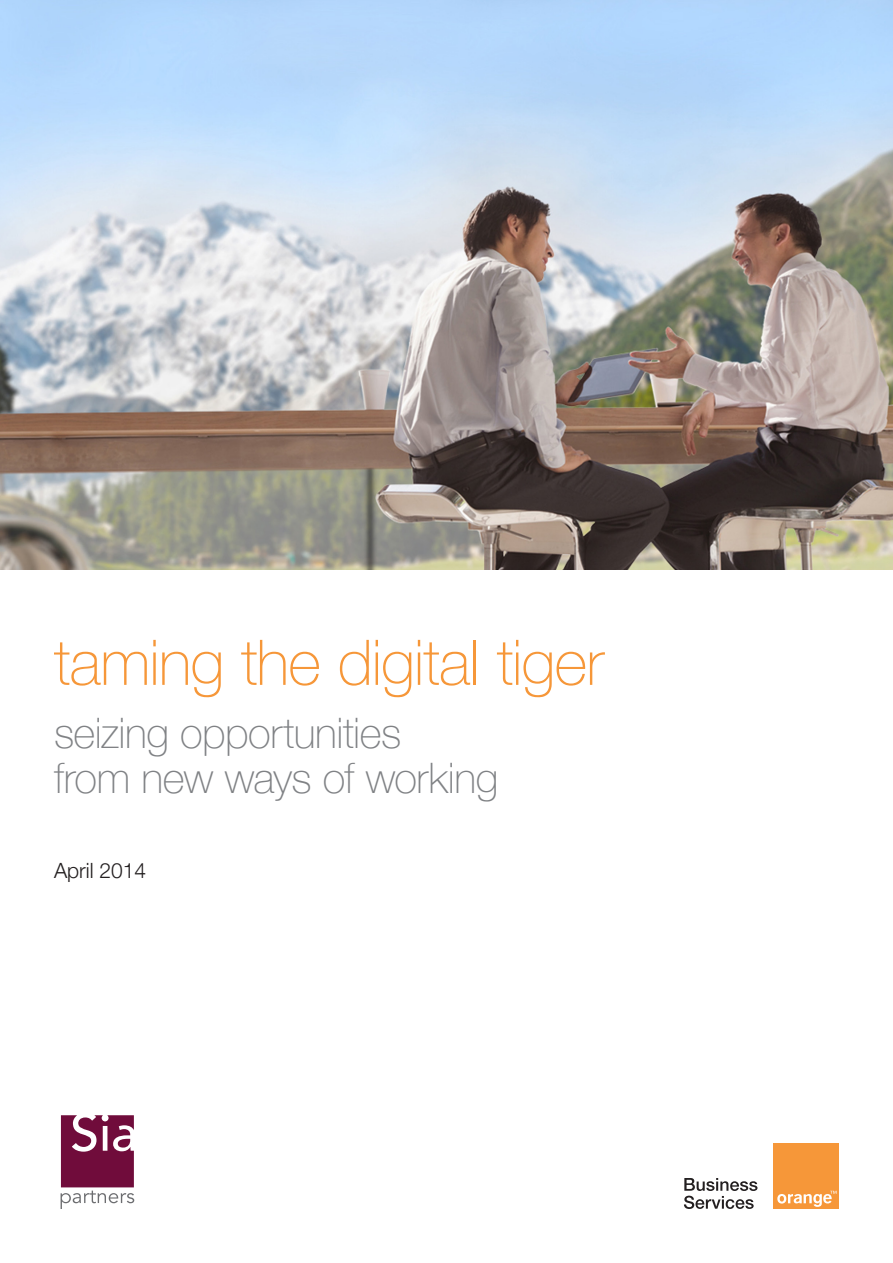
<style>
.page{position:relative;width:893px;height:1263px;background:#fff}
.page>*{position:absolute;margin:0;border:0;box-sizing:border-box;transform-origin:0 0}
.light_title_head_-_o{font:100 63px "Helvetica Neue CE";letter-spacing:-.015em;color:#f69739}
.light_standfirst_-_b{font:100 42px/45px "Helvetica Neue CE";letter-spacing:-.015em;color:#808285}
.t1{font:300 21px "Helvetica Neue CE";color:#231f20}
</style>
<div class="page">
<div style="left:774px;top:1143px;width:65px;height:66px;background:#f69739"></div>
<svg style="left:777px;top:1191px;width:59px;height:16px"></svg>
<svg style="left:684px;top:1178px;width:73px;height:31px"></svg>
<img style="left:0;top:0;width:893px;height:569px">
<svg style="left:60px;top:1115px;width:75px;height:94px"></svg>
<p class="light_title_head_-_o" style="left:54px;top:625px;width:551px">taming the digital tiger</p>
<p class="light_standfirst_-_b" style="left:54px;top:710px;width:446px">seizing opportunities<br>from new ways of working</p>
<p class="t1" style="left:54px;top:857px;width:94px">April 2014</p>
</div>
